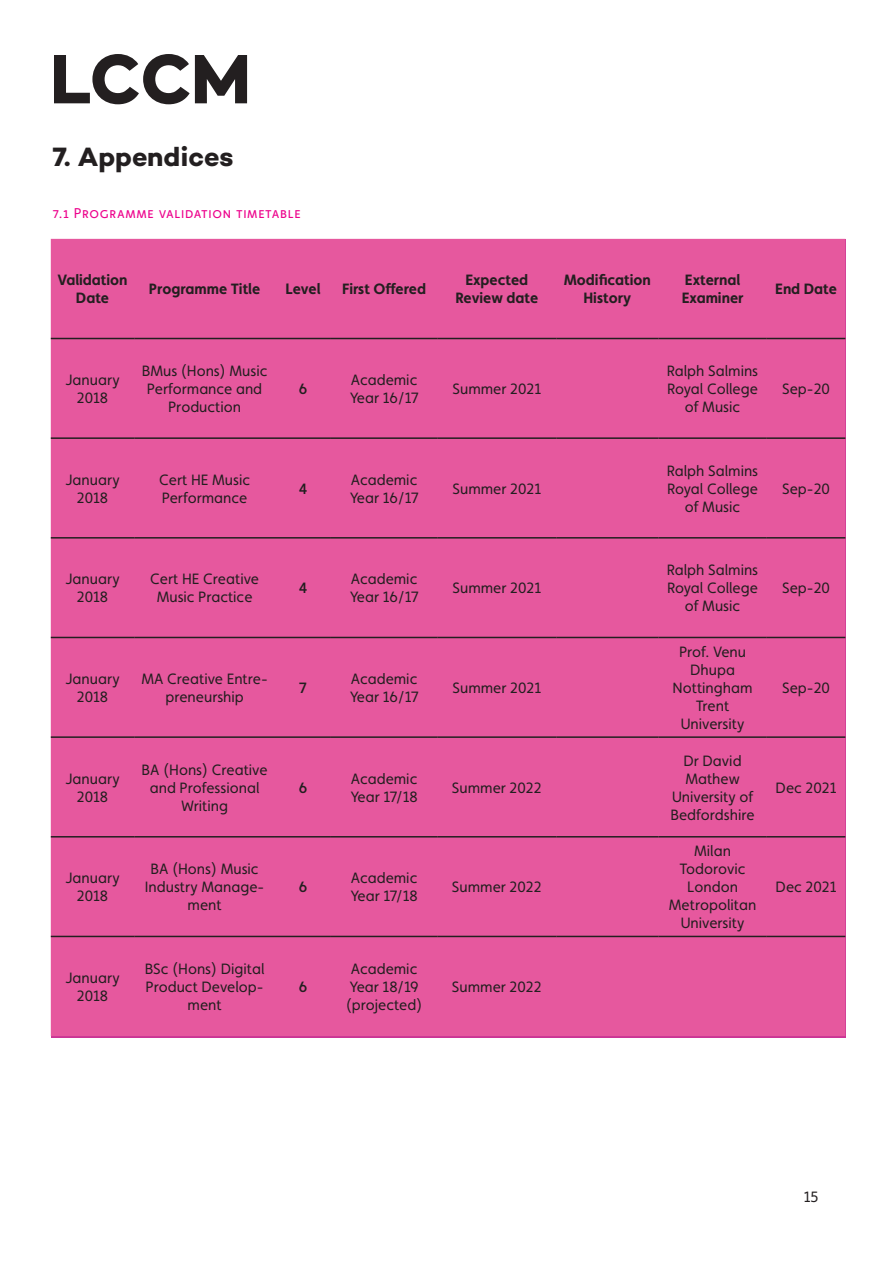
<style>
.page{position:relative;width:893px;height:1263px;background:#fff}
.page>*{position:absolute;margin:0;border:0;box-sizing:border-box;transform-origin:0 0}
.Doc_Title{font:27px "Campton Bold DEMO";color:#231f20}
.t1{font:15px/18px "Faricy New";color:#231f20;text-align:center}
.t2{font:700 15px "Faricy New";color:#231f20}
.t3{font:500 15px "Faricy New";color:#231f20}
.section{font:14.25px "Faricy New";letter-spacing:.05em;color:#ed028c}
</style>
<div class="page">
<svg style="left:54px;top:54px;width:193px;height:50px"></svg>
<div style="left:51px;top:239px;width:794px;height:797px;background:#e6589e"></div>
<hr style="left:51px;top:338px;width:83px;height:1px;background:#231f20">
<hr style="left:134px;top:338px;width:141px;height:1px;background:#231f20">
<hr style="left:275px;top:338px;width:56px;height:1px;background:#231f20">
<hr style="left:331px;top:338px;width:106px;height:1px;background:#231f20">
<hr style="left:437px;top:338px;width:119px;height:1px;background:#231f20">
<hr style="left:556px;top:338px;width:102px;height:1px;background:#231f20">
<hr style="left:658px;top:338px;width:109px;height:1px;background:#231f20">
<hr style="left:767px;top:338px;width:78px;height:1px;background:#231f20">
<hr style="left:51px;top:437px;width:83px;height:2px;background:#231f20">
<hr style="left:134px;top:437px;width:141px;height:2px;background:#231f20">
<hr style="left:275px;top:437px;width:56px;height:2px;background:#231f20">
<hr style="left:331px;top:437px;width:106px;height:2px;background:#231f20">
<hr style="left:437px;top:437px;width:119px;height:2px;background:#231f20">
<hr style="left:556px;top:437px;width:102px;height:2px;background:#231f20">
<hr style="left:658px;top:437px;width:109px;height:2px;background:#231f20">
<hr style="left:767px;top:437px;width:78px;height:2px;background:#231f20">
<hr style="left:51px;top:537px;width:83px;height:2px;background:#231f20">
<hr style="left:134px;top:537px;width:141px;height:2px;background:#231f20">
<hr style="left:275px;top:537px;width:56px;height:2px;background:#231f20">
<hr style="left:331px;top:537px;width:106px;height:2px;background:#231f20">
<hr style="left:437px;top:537px;width:119px;height:2px;background:#231f20">
<hr style="left:556px;top:537px;width:102px;height:2px;background:#231f20">
<hr style="left:658px;top:537px;width:109px;height:2px;background:#231f20">
<hr style="left:767px;top:537px;width:78px;height:2px;background:#231f20">
<hr style="left:51px;top:637px;width:83px;height:1px;background:#231f20">
<hr style="left:134px;top:637px;width:141px;height:1px;background:#231f20">
<hr style="left:275px;top:637px;width:56px;height:1px;background:#231f20">
<hr style="left:331px;top:637px;width:106px;height:1px;background:#231f20">
<hr style="left:437px;top:637px;width:119px;height:1px;background:#231f20">
<hr style="left:556px;top:637px;width:102px;height:1px;background:#231f20">
<hr style="left:658px;top:637px;width:109px;height:1px;background:#231f20">
<hr style="left:767px;top:637px;width:78px;height:1px;background:#231f20">
<hr style="left:51px;top:736px;width:83px;height:2px;background:#231f20">
<hr style="left:134px;top:736px;width:141px;height:2px;background:#231f20">
<hr style="left:275px;top:736px;width:56px;height:2px;background:#231f20">
<hr style="left:331px;top:736px;width:106px;height:2px;background:#231f20">
<hr style="left:437px;top:736px;width:119px;height:2px;background:#231f20">
<hr style="left:556px;top:736px;width:102px;height:2px;background:#231f20">
<hr style="left:658px;top:736px;width:109px;height:2px;background:#231f20">
<hr style="left:767px;top:736px;width:78px;height:2px;background:#231f20">
<hr style="left:51px;top:836px;width:83px;height:1px;background:#231f20">
<hr style="left:134px;top:836px;width:141px;height:1px;background:#231f20">
<hr style="left:275px;top:836px;width:56px;height:1px;background:#231f20">
<hr style="left:331px;top:836px;width:106px;height:1px;background:#231f20">
<hr style="left:437px;top:836px;width:119px;height:1px;background:#231f20">
<hr style="left:556px;top:836px;width:102px;height:1px;background:#231f20">
<hr style="left:658px;top:836px;width:109px;height:1px;background:#231f20">
<hr style="left:767px;top:836px;width:78px;height:1px;background:#231f20">
<hr style="left:51px;top:936px;width:83px;height:1px;background:#231f20">
<hr style="left:134px;top:936px;width:141px;height:1px;background:#231f20">
<hr style="left:275px;top:936px;width:56px;height:1px;background:#231f20">
<hr style="left:331px;top:936px;width:106px;height:1px;background:#231f20">
<hr style="left:437px;top:936px;width:119px;height:1px;background:#231f20">
<hr style="left:556px;top:936px;width:102px;height:1px;background:#231f20">
<hr style="left:658px;top:936px;width:109px;height:1px;background:#231f20">
<hr style="left:767px;top:936px;width:78px;height:1px;background:#231f20">
<p class="Doc_Title" style="left:53px;top:141px;width:182px">7. Appendices</p>
<p class="section" style="left:53px;top:204px;width:249px">7.1 Programme validation timetable</p>
<p class="t2" style="left:57px;top:271px;width:72px">Validation</p>
<p class="t2" style="left:76px;top:289px;width:35px">Date</p>
<p class="t2" style="left:149px;top:280px;width:113px">Programme Title</p>
<p class="t2" style="left:285px;top:280px;width:37px">Level</p>
<p class="t2" style="left:342px;top:280px;width:86px">First Offered</p>
<p class="t1" style="left:65px;top:371px;width:56px">January</p>
<p class="t1" style="left:77px;top:389px;width:33px">2018</p>
<p class="t1" style="left:142px;top:362px;width:127px">BMus (Hons) Music</p>
<p class="t1" style="left:147px;top:380px;width:117px">Performance and</p>
<p class="t1" style="left:168px;top:398px;width:74px">Production</p>
<p class="t3" style="left:299px;top:380px;width:10px">6</p>
<p class="t1" style="left:351px;top:371px;width:68px">Academic</p>
<p class="t1" style="left:350px;top:389px;width:70px">Year 16/17</p>
<p class="t1" style="left:65px;top:470px;width:56px">January</p>
<p class="t1" style="left:77px;top:488px;width:33px">2018</p>
<p class="t1" style="left:159px;top:470px;width:92px">Cert HE Music</p>
<p class="t1" style="left:162px;top:488px;width:87px">Performance</p>
<p class="t3" style="left:299px;top:479px;width:10px">4</p>
<p class="t1" style="left:351px;top:470px;width:68px">Academic</p>
<p class="t1" style="left:350px;top:488px;width:70px">Year 16/17</p>
<p class="t1" style="left:65px;top:570px;width:56px">January</p>
<p class="t1" style="left:77px;top:588px;width:33px">2018</p>
<p class="t1" style="left:150px;top:570px;width:110px">Cert HE Creative</p>
<p class="t1" style="left:157px;top:588px;width:97px">Music Practice</p>
<p class="t3" style="left:299px;top:579px;width:10px">4</p>
<p class="t1" style="left:351px;top:570px;width:68px">Academic</p>
<p class="t1" style="left:350px;top:588px;width:70px">Year 16/17</p>
<p class="t1" style="left:65px;top:670px;width:56px">January</p>
<p class="t1" style="left:77px;top:688px;width:33px">2018</p>
<p class="t1" style="left:141px;top:670px;width:128px">MA Creative Entre&shy;preneurship</p>
<p class="t3" style="left:299px;top:679px;width:9px">7</p>
<p class="t1" style="left:351px;top:670px;width:68px">Academic</p>
<p class="t1" style="left:350px;top:688px;width:70px">Year 16/17</p>
<p class="t1" style="left:65px;top:769px;width:56px">January</p>
<p class="t1" style="left:77px;top:787px;width:33px">2018</p>
<p class="t1" style="left:142px;top:760px;width:127px">BA (Hons) Creative</p>
<p class="t1" style="left:150px;top:778px;width:111px">and Professional</p>
<p class="t1" style="left:181px;top:796px;width:48px">Writing</p>
<p class="t3" style="left:299px;top:778px;width:10px">6</p>
<p class="t1" style="left:351px;top:769px;width:68px">Academic</p>
<p class="t1" style="left:350px;top:787px;width:69px">Year 17/18</p>
<p class="t1" style="left:65px;top:869px;width:56px">January</p>
<p class="t1" style="left:77px;top:887px;width:33px">2018</p>
<p class="t1" style="left:151px;top:860px;width:110px">BA (Hons) Music</p>
<p class="t1" style="left:145px;top:878px;width:121px">Industry Manage&shy;ment</p>
<p class="t3" style="left:299px;top:878px;width:10px">6</p>
<p class="t1" style="left:351px;top:869px;width:68px">Academic</p>
<p class="t1" style="left:350px;top:887px;width:69px">Year 17/18</p>
<p class="t1" style="left:65px;top:969px;width:56px">January</p>
<p class="t1" style="left:77px;top:987px;width:33px">2018</p>
<p class="t1" style="left:145px;top:960px;width:121px">BSc (Hons) Digital</p>
<p class="t1" style="left:146px;top:978px;width:120px">Product Develop&shy;ment</p>
<p class="t3" style="left:299px;top:978px;width:10px">6</p>
<p class="t1" style="left:351px;top:960px;width:68px">Academic</p>
<p class="t1" style="left:349px;top:978px;width:71px">Year 18/19</p>
<p class="t1" style="left:346px;top:996px;width:78px">(projected)</p>
<p class="t2" style="left:465px;top:271px;width:64px">Expected</p>
<p class="t2" style="left:455px;top:289px;width:84px">Review date</p>
<p class="t2" style="left:564px;top:271px;width:89px">Modification</p>
<p class="t2" style="left:583px;top:289px;width:49px">History</p>
<p class="t2" style="left:685px;top:271px;width:57px">External</p>
<p class="t2" style="left:682px;top:289px;width:63px">Examiner</p>
<p class="t2" style="left:775px;top:280px;width:63px">End Date</p>
<p class="t1" style="left:452px;top:380px;width:90px">Summer 2021</p>
<p class="t1" style="left:667px;top:362px;width:93px">Ralph Salmins</p>
<p class="t1" style="left:667px;top:380px;width:92px">Royal College</p>
<p class="t1" style="left:685px;top:398px;width:57px">of Music</p>
<p class="t1" style="left:782px;top:380px;width:49px">Sep-20</p>
<p class="t1" style="left:452px;top:479px;width:90px">Summer 2021</p>
<p class="t1" style="left:667px;top:461px;width:93px">Ralph Salmins</p>
<p class="t1" style="left:667px;top:479px;width:92px">Royal College</p>
<p class="t1" style="left:685px;top:497px;width:57px">of Music</p>
<p class="t1" style="left:782px;top:479px;width:49px">Sep-20</p>
<p class="t1" style="left:452px;top:579px;width:90px">Summer 2021</p>
<p class="t1" style="left:667px;top:561px;width:93px">Ralph Salmins</p>
<p class="t1" style="left:667px;top:579px;width:92px">Royal College</p>
<p class="t1" style="left:685px;top:597px;width:57px">of Music</p>
<p class="t1" style="left:782px;top:579px;width:49px">Sep-20</p>
<p class="t1" style="left:452px;top:679px;width:90px">Summer 2021</p>
<p class="t1" style="left:679px;top:643px;width:69px">Prof. Venu</p>
<p class="t1" style="left:690px;top:661px;width:46px">Dhupa</p>
<p class="t1" style="left:673px;top:679px;width:81px">Nottingham</p>
<p class="t1" style="left:696px;top:697px;width:35px">Trent</p>
<p class="t1" style="left:681px;top:715px;width:65px">University</p>
<p class="t1" style="left:782px;top:679px;width:49px">Sep-20</p>
<p class="t1" style="left:452px;top:778px;width:91px">Summer 2022</p>
<p class="t1" style="left:683px;top:751px;width:60px">Dr David</p>
<p class="t1" style="left:685px;top:769px;width:56px">Mathew</p>
<p class="t1" style="left:672px;top:787px;width:83px">University of</p>
<p class="t1" style="left:670px;top:805px;width:86px">Bedfordshire</p>
<p class="t1" style="left:776px;top:778px;width:62px">Dec 2021</p>
<p class="t1" style="left:452px;top:878px;width:91px">Summer 2022</p>
<p class="t1" style="left:694px;top:842px;width:38px">Milan</p>
<p class="t1" style="left:680px;top:860px;width:67px">Todorovic</p>
<p class="t1" style="left:687px;top:878px;width:52px">London</p>
<p class="t1" style="left:669px;top:896px;width:89px">Metropolitan</p>
<p class="t1" style="left:681px;top:914px;width:65px">University</p>
<p class="t1" style="left:776px;top:878px;width:62px">Dec 2021</p>
<p class="t1" style="left:452px;top:978px;width:91px">Summer 2022</p>
<p class="t1" style="left:804px;top:1188px;width:16px">15</p>
</div>
